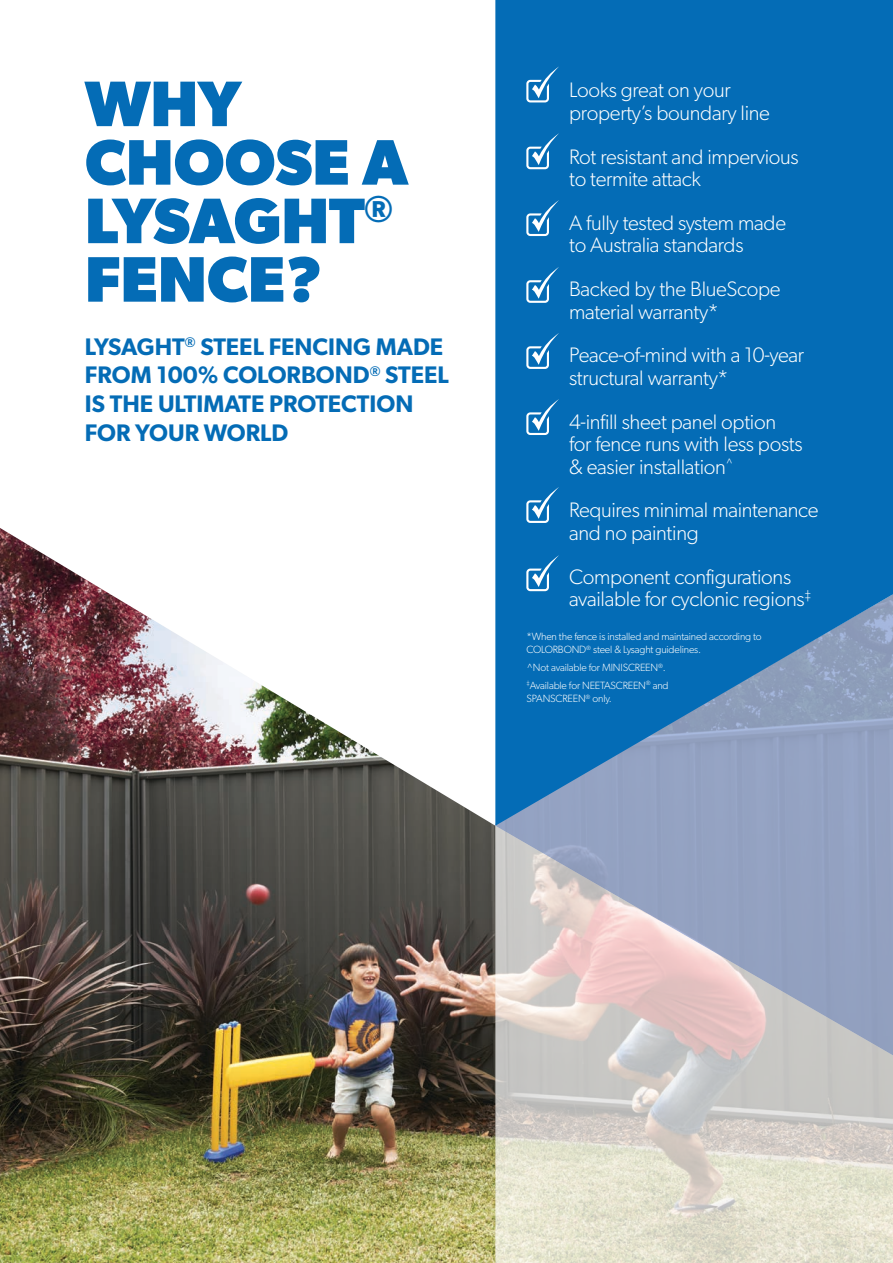
<style>
.page{position:relative;width:893px;height:1263px;background:#fff}
.page>*{position:absolute;margin:0;border:0;box-sizing:border-box;transform-origin:0 0}
.t1{font:700 64.5px/58.5px "Gibson";color:#046cb6}
.t2{font:600 24px/28.8px "Gibson";color:#046cb6}
.t3{font:300 21px/22.5px "Gibson";letter-spacing:-.015em;color:#fff}
.t4{font:300 10.5px/13.5px "Gibson";letter-spacing:-.015em;color:#fff}
</style>
<div class="page">
<svg style="left:495px;top:0;width:398px;height:824px;background:#1873b7"></svg>
<img style="left:0;top:528px;width:495px;height:735px">
<svg style="left:526px;top:66px;width:33px;height:36px"></svg>
<svg style="left:526px;top:133px;width:33px;height:36px"></svg>
<svg style="left:526px;top:200px;width:33px;height:36px"></svg>
<svg style="left:526px;top:267px;width:33px;height:36px"></svg>
<svg style="left:526px;top:333px;width:33px;height:36px"></svg>
<svg style="left:526px;top:399px;width:33px;height:36px"></svg>
<svg style="left:526px;top:487px;width:33px;height:36px"></svg>
<svg style="left:526px;top:555px;width:33px;height:36px"></svg>
<img style="left:495px;top:824px;width:398px;height:439px">
<h1 class="t1" style="left:85px;top:73px;width:325px">WHY<br>CHOOSE A<br>LYSAGHT<sup>®<br></sup>FENCE?</h1>
<p class="t2" style="left:85px;top:331px;width:365px">LYSAGHT<sup>®</sup> STEEL FENCING MADE<br>FROM 100% COLORBOND<sup>®</sup> STEEL<br>IS THE ULTIMATE PROTECTION<br>FOR YOUR WORLD</p>
<p class="t3" style="left:569px;top:79px;width:202px">Looks great on your property’s boundary line</p>
<p class="t3" style="left:569px;top:145px;width:231px">Rot resistant and impervious to termite attack</p>
<p class="t3" style="left:569px;top:211px;width:218px">A fully tested system made to Australia standards</p>
<p class="t3" style="left:569px;top:277px;width:213px">Backed by the BlueScope material warranty*</p>
<p class="t3" style="left:569px;top:344px;width:237px">Peace-of-mind with a 10-year structural warranty*</p>
<p class="t3" style="left:569px;top:410px;width:235px">4-infill sheet panel option for fence runs with less posts &amp; easier installation<sup>^</sup></p>
<p class="t3" style="left:569px;top:499px;width:251px">Requires minimal maintenance and no painting</p>
<p class="t3" style="left:569px;top:565px;width:244px">Component configurations available for cyclonic regions<sup>‡</sup></p>
<p class="t4" style="left:526px;top:629px;width:237px">*When the fence is installed and maintained according to<br>COLORBOND<sup>®</sup> steel &amp; Lysaght guidelines.</p>
<p class="t4" style="left:526px;top:658px;width:144px;line-height:17.7px">^Not available for MINISCREEN<sup>®</sup>. <sup>‡</sup>Available for NEETASCREEN<sup>®</sup> and</p>
<p class="t4" style="left:526px;top:692px;width:87px">SPANSCREEN<sup>®</sup> only.</p>
</div>
